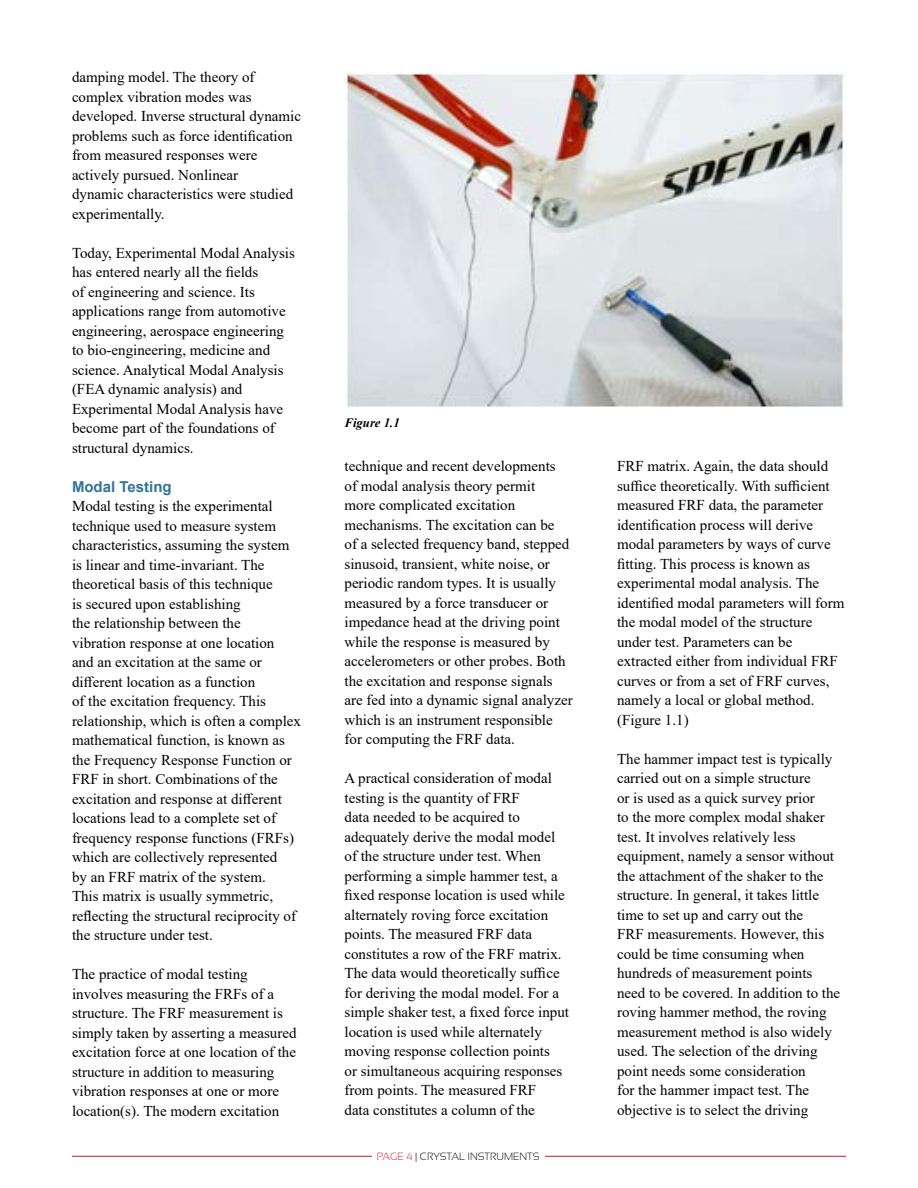
<style>
.page{position:relative;width:918px;height:1188px;background:#fff}
.page>*{position:absolute;margin:0;border:0;box-sizing:border-box;transform-origin:0 0}
.t1{font:15px/19.5px "Times New Roman";color:#000}
.t2{font:700 15px "Arial";color:#337494}
.t3{font:italic 700 12.75px "Times New Roman";color:#000}
.t4{font:300 10.5px "Sansation";color:#000}
.s1{color:#be1e2d}
</style>
<div class="page">
<hr style="left:72px;top:1156px;width:774px;height:1px;background:#be1e2d">
<div style="left:373px;top:1140px;width:172px;height:48px;background:#fff"></div>
<img style="left:345px;top:72px;width:501px;height:336px">
<p class="t1" style="left:72px;top:67px;width:231px">damping model. The theory of complex vibration modes was developed. Inverse structural dynamic problems such as force identification from measured responses were actively pursued. Nonlinear<br>dynamic characteristics were studied experimentally.</p>
<p class="t1" style="left:72px;top:243px;width:224px">Today, Experimental Modal Analysis has entered nearly all the fields<br>of engineering and science. Its applications range from automotive engineering, aerospace engineering to bio-engineering, medicine and science. Analytical Modal Analysis (FEA dynamic analysis) and Experimental Modal Analysis have become part of the foundations of structural dynamics.</p>
<p class="t2" style="left:72px;top:476px;width:101px">Modal Testing</p>
<p class="t1" style="left:72px;top:496px;width:231px">Modal testing is the experimental technique used to measure system characteristics, assuming the system is linear and time-invariant. The theoretical basis of this technique<br>is secured upon establishing<br>the relationship between the<br>vibration response at one location<br>and an excitation at the same or different location as a function<br>of the excitation frequency. This relationship, which is often a complex mathematical function, is known as the Frequency Response Function or FRF in short. Combinations of the excitation and response at different locations lead to a complete set of frequency response functions (FRFs) which are collectively represented<br>by an FRF matrix of the system.<br>This matrix is usually symmetric, reflecting the structural reciprocity of the structure under test.</p>
<p class="t1" style="left:72px;top:964px;width:226px">The practice of modal testing involves measuring the FRFs of a structure. The FRF measurement is simply taken by asserting a measured excitation force at one location of the structure in addition to measuring vibration responses at one or more location(s). The modern excitation</p>
<p class="t3" style="left:345px;top:414px;width:57px">Figure 1.1</p>
<p class="t1" style="left:345px;top:456px;width:230px">technique and recent developments<br>of modal analysis theory permit<br>more complicated excitation mechanisms. The excitation can be<br>of a selected frequency band, stepped sinusoid, transient, white noise, or periodic random types. It is usually measured by a force transducer or impedance head at the driving point while the response is measured by accelerometers or other probes. Both the excitation and response signals are fed into a dynamic signal analyzer which is an instrument responsible for computing the FRF data.</p>
<p class="t1" style="left:345px;top:768px;width:226px">A practical consideration of modal testing is the quantity of FRF<br>data needed to be acquired to adequately derive the modal model of the structure under test. When performing a simple hammer test, a fixed response location is used while alternately roving force excitation points. The measured FRF data constitutes a row of the FRF matrix.<br>The data would theoretically suffice for deriving the modal model. For a simple shaker test, a fixed force input location is used while alternately moving response collection points<br>or simultaneous acquiring responses from points. The measured FRF<br>data constitutes a column of the</p>
<p class="t4" style="left:377px;top:1151px;width:164px"><span class="s1">PAGE 4</span> | CRYSTAL INSTRUMENTS</p>
<p class="t1" style="left:617px;top:456px;width:229px">FRF matrix. Again, the data should suffice theoretically. With sufficient measured FRF data, the parameter identification process will derive modal parameters by ways of curve fitting. This process is known as experimental modal analysis. The identified modal parameters will form the modal model of the structure under test. Parameters can be extracted either from individual FRF curves or from a set of FRF curves, namely a local or global method. (Figure 1.1)</p>
<p class="t1" style="left:617px;top:748px;width:225px">The hammer impact test is typically carried out on a simple structure<br>or is used as a quick survey prior<br>to the more complex modal shaker test. It involves relatively less equipment, namely a sensor without the attachment of the shaker to the structure. In general, it takes little time to set up and carry out the<br>FRF measurements. However, this could be time consuming when hundreds of measurement points need to be covered. In addition to the roving hammer method, the roving measurement method is also widely used. The selection of the driving point needs some consideration<br>for the hammer impact test. The objective is to select the driving</p>
</div>
